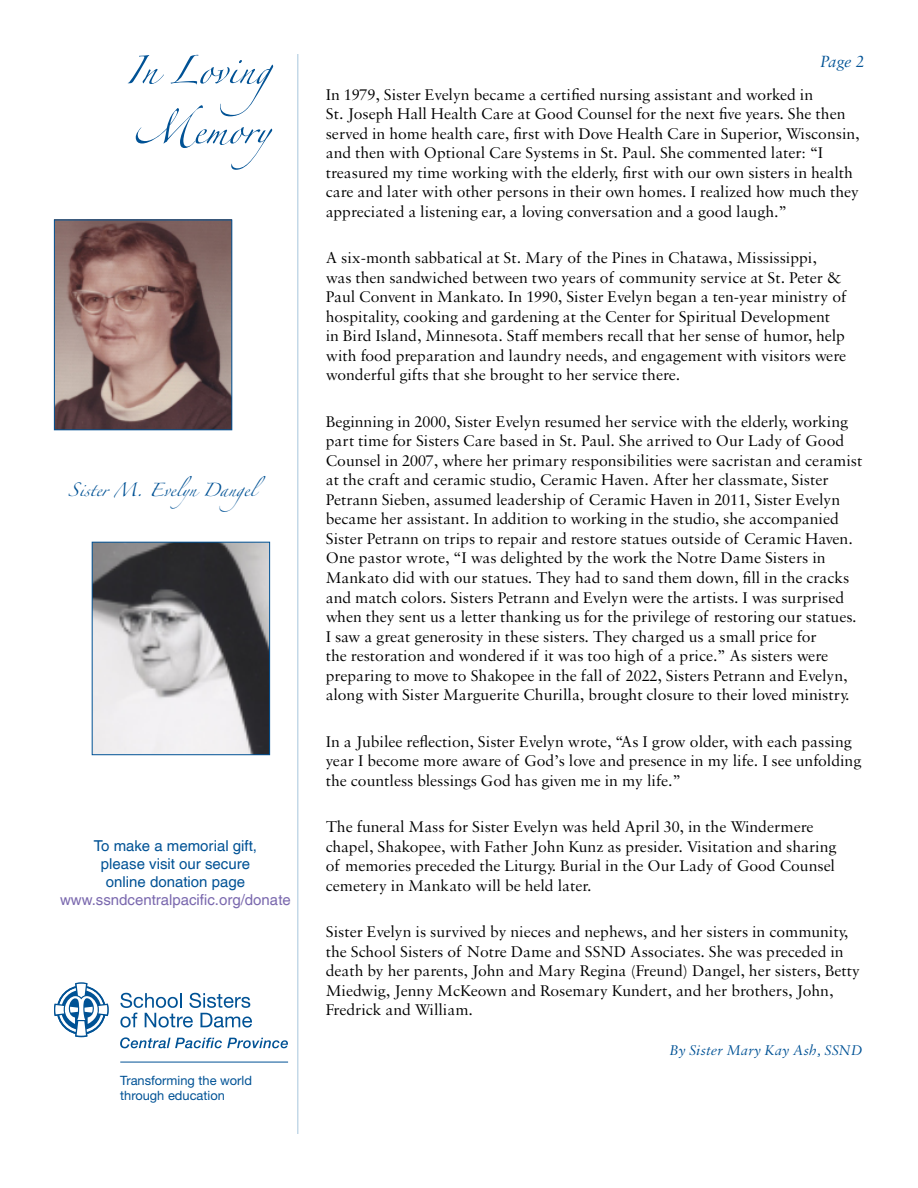
<style>
.page{position:relative;width:918px;height:1188px;background:#fff}
.page>*{position:absolute;margin:0;border:0;box-sizing:border-box;transform-origin:0 0}
.t1{font:63px/60px "Zapfino Extra LT Pro";color:#005295}
.t2{font:30px "Zapfino Extra LT Pro";color:#005295}
.t3{font:italic 17.25px "Sabon MT Pro";color:#005295}
.t4{font:16.5px/19.5px "Sabon MT Pro";color:#000}
.t5{font:15px/18px "Helvetica LT Com";color:#005295;text-align:center}
.t6{font:15px "Helvetica LT Com";color:#7a68ae}
.t7{font:italic 15px "Sabon MT Pro";color:#005295}
.t8{font:12.9px/15.5px "Helvetica Neue LT Std";color:#005295}
</style>
<div class="page">
<hr style="left:297px;top:54px;width:1px;height:1080px;background:#c4d9e8">
<svg style="left:54px;top:982px;width:55px;height:55px"></svg>
<svg style="left:120px;top:993px;width:132px;height:35px"></svg>
<svg style="left:120px;top:1037px;width:168px;height:11px"></svg>
<hr style="left:120px;top:1062px;width:168px;height:1px;background:#005295">
<img style="left:94px;top:544px;width:174px;height:209px">
<div style="left:92px;top:542px;width:178px;height:213px;border:1px solid #005295"></div>
<img style="left:56px;top:222px;width:174px;height:206px">
<div style="left:54px;top:220px;width:178px;height:210px;border:1px solid #005295"></div>
<h1 class="t1" style="left:125px;top:31px;width:184px">In Loving<br>Memory</h1>
<p class="t3" style="left:820px;top:51px;width:45px">Page 2</p>
<p class="t4" style="left:326px;top:85px;width:535px">In 1979, Sister Evelyn became a certified nursing assistant and worked in<br>St. Joseph Hall Health Care at Good Counsel for the next five years. She then served in home health care, first with Dove Health Care in Superior, Wisconsin, and then with Optional Care Systems in St. Paul. She commented later: “I treasured my time working with the elderly, first with our own sisters in health care and later with other persons in their own homes. I realized how much they appreciated a listening ear, a loving conversation and a good laugh.”</p>
<p class="t4" style="left:326px;top:248px;width:522px">A six-month sabbatical at St. Mary of the Pines in Chatawa, Mississippi, was then sandwiched between two years of community service at St. Peter &amp; Paul Convent in Mankato. In 1990, Sister Evelyn began a ten-year ministry of hospitality, cooking and gardening at the Center for Spiritual Development in Bird Island, Minnesota. Staff members recall that her sense of humor, help with food preparation and laundry needs, and engagement with visitors were wonderful gifts that she brought to her service there.</p>
<p class="t4" style="left:326px;top:412px;width:538px">Beginning in 2000, Sister Evelyn resumed her service with the elderly, working part time for Sisters Care based in St. Paul. She arrived to Our Lady of Good Counsel in 2007, where her primary responsibilities were sacristan and ceramist at the craft and ceramic studio, Ceramic Haven. After her classmate, Sister Petrann Sieben, assumed leadership of Ceramic Haven in 2011, Sister Evelyn became her assistant. In addition to working in the studio, she accompanied Sister Petrann on trips to repair and restore statues outside of Ceramic Haven.<br>One pastor wrote, “I was delighted by the work the Notre Dame Sisters in Mankato did with our statues. They had to sand them down, fill in the cracks and match colors. Sisters Petrann and Evelyn were the artists. I was surprised when they sent us a letter thanking us for the privilege of restoring our statues.<br>I saw a great generosity in these sisters. They charged us a small price for<br>the restoration and wondered if it was too high of a price.” As sisters were preparing to move to Shakopee in the fall of 2022, Sisters Petrann and Evelyn, along with Sister Marguerite Churilla, brought closure to their loved ministry.</p>
<p class="t4" style="left:326px;top:731px;width:537px">In a Jubilee reflection, Sister Evelyn wrote, “As I grow older, with each passing year I become more aware of God’s love and presence in my life. I see unfolding the countless blessings God has given me in my life.”</p>
<p class="t4" style="left:326px;top:817px;width:512px">The funeral Mass for Sister Evelyn was held April 30, in the Windermere chapel, Shakopee, with Father John Kunz as presider. Visitation and sharing of memories preceded the Liturgy. Burial in the Our Lady of Good Counsel cemetery in Mankato will be held later.</p>
<p class="t4" style="left:326px;top:922px;width:536px">Sister Evelyn is survived by nieces and nephews, and her sisters in community, the School Sisters of Notre Dame and SSND Associates. She was preceded in death by her parents, John and Mary Regina (Freund) Dangel, her sisters, Betty Miedwig, Jenny McKeown and Rosemary Kundert, and her brothers, John, Fredrick and William.</p>
<p class="t7" style="left:670px;top:1041px;width:194px">By Sister Mary Kay Ash, SSND</p>
<h2 class="t2" style="left:68px;top:468px;width:195px">Sister M. Evelyn Dangel</h2>
<p class="t5" style="left:94px;top:837px;width:165px">To make a memorial gift, please visit our secure online donation page</p>
<p class="t6" style="left:60px;top:891px;width:232px">www.ssndcentralpacific.org/donate</p>
<p class="t8" style="left:120px;top:1072px;width:133px">Transforming the world through education</p>
</div>
